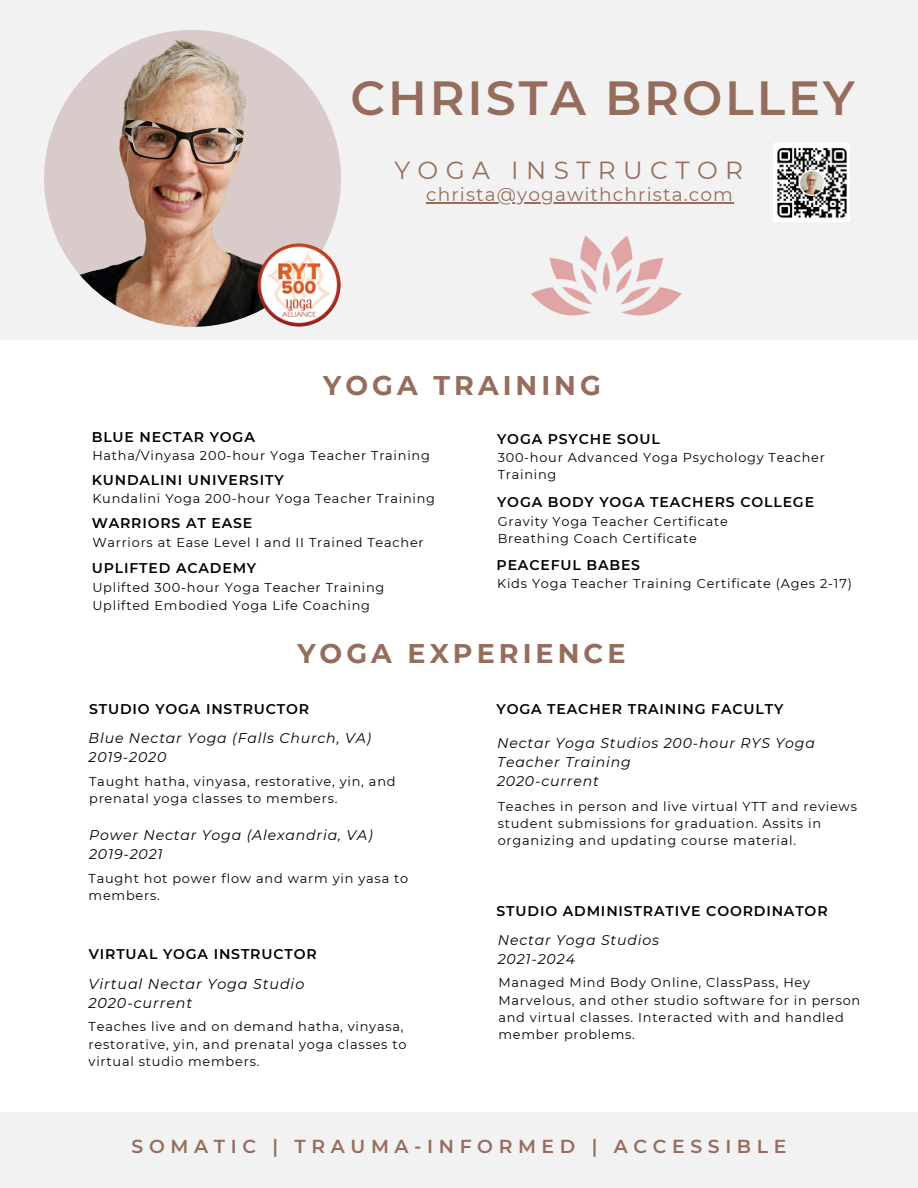
<style>
.page{position:relative;width:918px;height:1188px;background:#fff}
.page>*{position:absolute;margin:0;border:0;box-sizing:border-box;transform-origin:0 0}
.t1{font:600 47.85px "Montserrat";letter-spacing:.06em;color:#966d5c}
.t2{font:700 27px "Montserrat";letter-spacing:.15em;color:#966d5c}
.t3{font:24.75px "Montserrat";letter-spacing:.3em;color:#966d5c}
.t4{font:600 18.75px "Montserrat";letter-spacing:.3em;color:#966d5c}
.t5{font:18.6px "Montserrat";letter-spacing:.06em;color:#966d5c}
.t6{font:italic 14.4px "Montserrat";letter-spacing:.06em;color:#000}
.t7{font:600 14.1px "Montserrat";letter-spacing:.06em;color:#000}
.t8{font:italic 14.1px/19.2px "Montserrat";letter-spacing:.06em;color:#000}
.t9{font:12.9px/17.2px "Montserrat";letter-spacing:.06em;color:#000}
</style>
<div class="page">
<div style="left:0;top:0;width:918px;height:339px;background:#f3f2f2"></div>
<div style="left:0;top:1113px;width:918px;height:75px;background:#f3f2f2"></div>
<img style="left:44px;top:30px;width:297px;height:297px;border-radius:50%">
<svg style="left:260px;top:244px;width:81px;height:82px"></svg>
<img style="left:258px;top:243px;width:83px;height:84px;border-radius:50%">
<img style="left:531px;top:235px;width:151px;height:81px">
<img style="left:773px;top:143px;width:77px;height:78px">
<hr style="left:426px;top:202px;width:308px;height:2px;background:#966d5c">
<p class="t1" style="left:351px;top:68px;width:506px">CHRISTA BROLLEY</p>
<h1 class="t3" style="left:394px;top:155px;width:350px">YOGA INSTRUCTOR</h1>
<h3 class="t5" style="left:426px;top:183px;width:308px">christa@yogawithchrista.com</h3>
<p class="t2" style="left:323px;top:369px;width:279px">YOGA TRAINING</p>
<p class="t7" style="left:497px;top:430px;width:164px">YOGA PSYCHE SOUL</p>
<h2 class="t9" style="left:498px;top:449px;width:329px">300-hour Advanced Yoga Psychology Teacher<br>Training</h2>
<h6 class="t7" style="left:497px;top:494px;width:318px">YOGA BODY YOGA TEACHERS COLLEGE</h6>
<p class="t9" style="left:498px;top:512px;width:232px">Gravity Yoga Teacher Certificate</p>
<h6 class="t9" style="left:498px;top:529px;width:201px">Breathing Coach Certificate</h6>
<p class="t7" style="left:497px;top:556px;width:145px">PEACEFUL BABES</p>
<h6 class="t9" style="left:497px;top:575px;width:356px">Kids Yoga Teacher Training Certificate (Ages 2-17)</h6>
<p class="t7" style="left:92px;top:428px;width:165px">BLUE NECTAR YOGA</p>
<p class="t9" style="left:92px;top:447px;width:339px">Hatha/Vinyasa 200-hour Yoga Teacher Training</p>
<p class="t7" style="left:92px;top:471px;width:193px">KUNDALINI UNIVERSITY</p>
<p class="t9" style="left:92px;top:490px;width:344px">Kundalini Yoga 200-hour Yoga Teacher Training</p>
<p class="t7" style="left:92px;top:515px;width:162px">WARRIORS AT EASE</p>
<h6 class="t9" style="left:92px;top:533px;width:333px">Warriors at Ease Level I and II Trained Teacher</h6>
<h6 class="t7" style="left:92px;top:560px;width:166px">UPLIFTED ACADEMY</h6>
<p class="t9" style="left:92px;top:596px;width:279px">Uplifted Embodied Yoga Life Coaching</p>
<p class="t9" style="left:92px;top:578px;width:294px">Uplifted 300-hour Yoga Teacher Training</p>
<p class="t2" style="left:297px;top:637px;width:330px">YOGA EXPERIENCE</p>
<h6 class="t7" style="left:89px;top:700px;width:222px">STUDIO YOGA INSTRUCTOR</h6>
<p class="t8" style="left:89px;top:729px;width:284px">Blue Nectar Yoga (Falls Church, VA)</p>
<p class="t8" style="left:89px;top:748px;width:79px">2019-2020</p>
<h6 class="t9" style="left:89px;top:773px;width:308px">Taught hatha, vinyasa, restorative, yin, and prenatal yoga classes to members.</h6>
<p class="t8" style="left:89px;top:825px;width:285px">Power Nectar Yoga (Alexandria, VA)</p>
<h6 class="t8" style="left:89px;top:844px;width:75px">2019-2021</h6>
<p class="t9" style="left:89px;top:870px;width:321px">Taught hot power flow and warm yin yasa to members.</p>
<p class="t7" style="left:89px;top:945px;width:230px">VIRTUAL YOGA INSTRUCTOR</p>
<h6 class="t6" style="left:89px;top:975px;width:217px">Virtual Nectar Yoga Studio</h6>
<p class="t6" style="left:89px;top:994px;width:105px">2020-current</p>
<h2 class="t9" style="left:89px;top:1018px;width:320px">Teaches live and on demand hatha, vinyasa, restorative, yin, and prenatal yoga classes to virtual studio members.</h2>
<h6 class="t7" style="left:497px;top:700px;width:288px">YOGA TEACHER TRAINING FACULTY</h6>
<p class="t8" style="left:497px;top:733px;width:319px">Nectar Yoga Studios 200-hour RYS Yoga<br>Teacher Training</p>
<p class="t8" style="left:497px;top:771px;width:103px">2020-current</p>
<p class="t9" style="left:498px;top:798px;width:361px">Teaches in person and live virtual YTT and reviews student submissions for graduation. Assits in organizing and updating course material.</p>
<p class="t7" style="left:497px;top:903px;width:333px">STUDIO ADMINISTRATIVE COORDINATOR</p>
<p class="t8" style="left:498px;top:930px;width:163px">Nectar Yoga Studios</p>
<p class="t8" style="left:498px;top:949px;width:79px">2021-2024</p>
<h6 class="t9" style="left:498px;top:974px;width:364px">Managed Mind Body Online, ClassPass, Hey Marvelous, and other studio software for in person and virtual classes. Interacted with and handled member problems.</h6>
<h5 class="t4" style="left:132px;top:1134px;width:656px">SOMATIC | TRAUMA-INFORMED | ACCESSIBLE</h5>
</div>
